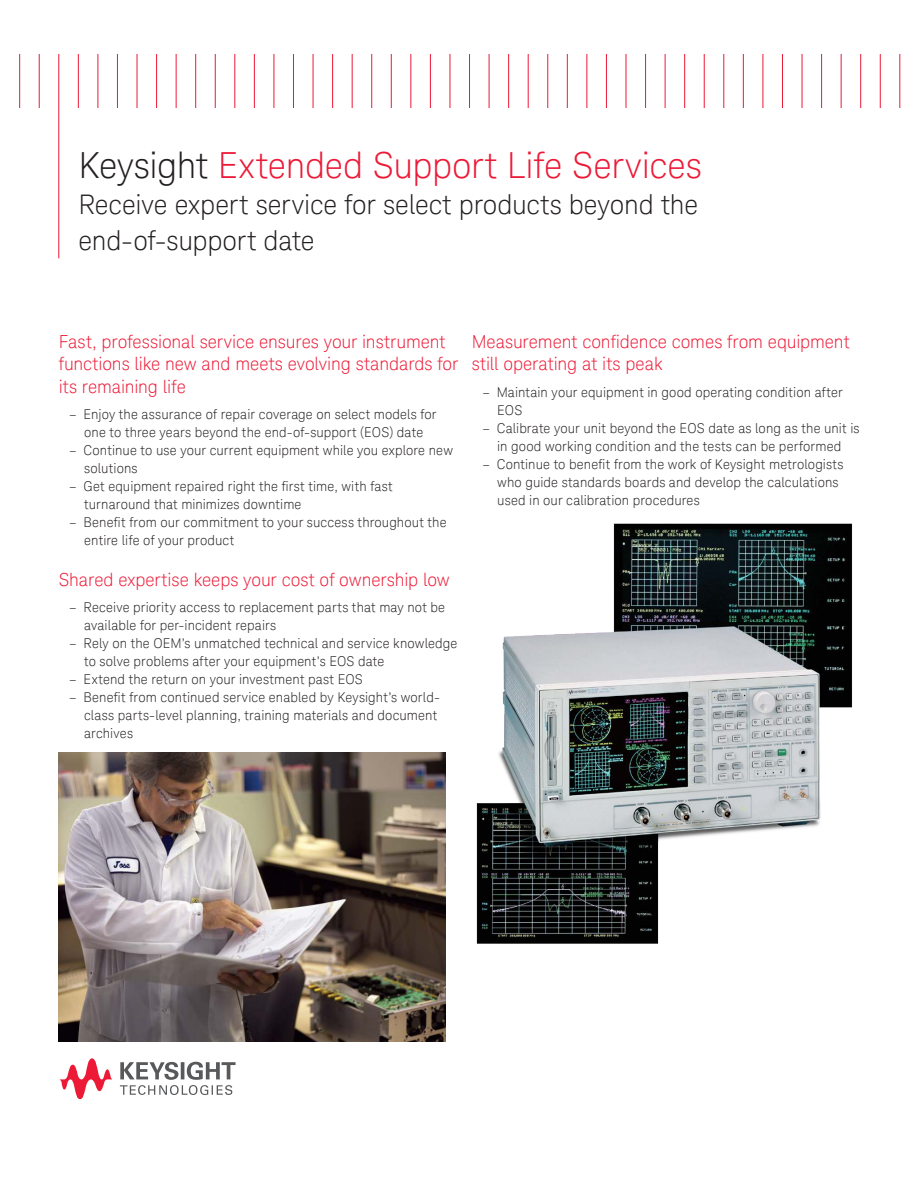
<style>
.page{position:relative;width:918px;height:1188px;background:#fff}
.page>*{position:absolute;margin:0;border:0;box-sizing:border-box;transform-origin:0 0}
.t1{font:300 36px "Keysight Sans";letter-spacing:-.01em;color:#ed1a37}
.t2{font:300 27px/36px "Keysight Sans";letter-spacing:-.01em;color:#231f20}
.t3{font:300 18px/22.5px "Keysight Sans";letter-spacing:-.005em;color:#ed1a37}
.t4{font:300 13.5px/18px "Keysight Sans";letter-spacing:.01em;color:#231f20}
.s1{color:#231f20}
</style>
<div class="page">
<svg style="left:120px;top:1062px;width:116px;height:33px"></svg>
<svg style="left:60px;top:1058px;width:53px;height:41px"></svg>
<img style="left:58px;top:753px;width:388px;height:288px">
<img style="left:476px;top:523px;width:377px;height:421px">
<hr style="left:19px;top:54px;width:1px;height:54px;background:#ed1a37">
<hr style="left:39px;top:54px;width:1px;height:54px;background:#ed1a37">
<hr style="left:58px;top:54px;width:1px;height:204px;background:#ed1a37">
<hr style="left:78px;top:54px;width:1px;height:54px;background:#ed1a37">
<hr style="left:98px;top:54px;width:1px;height:54px;background:#ed1a37">
<hr style="left:117px;top:54px;width:1px;height:54px;background:#ed1a37">
<hr style="left:137px;top:54px;width:1px;height:54px;background:#ed1a37">
<hr style="left:156px;top:54px;width:1px;height:54px;background:#ed1a37">
<hr style="left:176px;top:54px;width:1px;height:54px;background:#ed1a37">
<hr style="left:195px;top:54px;width:1px;height:54px;background:#ed1a37">
<hr style="left:215px;top:54px;width:1px;height:54px;background:#ed1a37">
<hr style="left:234px;top:54px;width:1px;height:54px;background:#ed1a37">
<hr style="left:254px;top:54px;width:1px;height:54px;background:#ed1a37">
<hr style="left:274px;top:54px;width:1px;height:54px;background:#ed1a37">
<hr style="left:293px;top:54px;width:1px;height:54px;background:#ed1a37">
<hr style="left:313px;top:54px;width:1px;height:54px;background:#ed1a37">
<hr style="left:332px;top:54px;width:1px;height:54px;background:#ed1a37">
<hr style="left:352px;top:54px;width:1px;height:54px;background:#ed1a37">
<hr style="left:371px;top:54px;width:1px;height:54px;background:#ed1a37">
<hr style="left:391px;top:54px;width:1px;height:54px;background:#ed1a37">
<hr style="left:410px;top:54px;width:1px;height:54px;background:#ed1a37">
<hr style="left:430px;top:54px;width:1px;height:54px;background:#ed1a37">
<hr style="left:450px;top:54px;width:1px;height:54px;background:#ed1a37">
<hr style="left:469px;top:54px;width:1px;height:54px;background:#ed1a37">
<hr style="left:489px;top:54px;width:1px;height:54px;background:#ed1a37">
<hr style="left:508px;top:54px;width:1px;height:54px;background:#ed1a37">
<hr style="left:528px;top:54px;width:1px;height:54px;background:#ed1a37">
<hr style="left:547px;top:54px;width:1px;height:54px;background:#ed1a37">
<hr style="left:567px;top:54px;width:1px;height:54px;background:#ed1a37">
<hr style="left:587px;top:54px;width:1px;height:54px;background:#ed1a37">
<hr style="left:606px;top:54px;width:1px;height:54px;background:#ed1a37">
<hr style="left:626px;top:54px;width:1px;height:54px;background:#ed1a37">
<hr style="left:645px;top:54px;width:1px;height:54px;background:#ed1a37">
<hr style="left:665px;top:54px;width:1px;height:54px;background:#ed1a37">
<hr style="left:684px;top:54px;width:1px;height:54px;background:#ed1a37">
<hr style="left:704px;top:54px;width:1px;height:54px;background:#ed1a37">
<hr style="left:723px;top:54px;width:1px;height:54px;background:#ed1a37">
<hr style="left:743px;top:54px;width:1px;height:54px;background:#ed1a37">
<hr style="left:763px;top:54px;width:1px;height:54px;background:#ed1a37">
<hr style="left:782px;top:54px;width:1px;height:54px;background:#ed1a37">
<hr style="left:802px;top:54px;width:1px;height:54px;background:#ed1a37">
<hr style="left:821px;top:54px;width:1px;height:54px;background:#ed1a37">
<hr style="left:841px;top:54px;width:1px;height:54px;background:#ed1a37">
<hr style="left:860px;top:54px;width:1px;height:54px;background:#ed1a37">
<hr style="left:880px;top:54px;width:1px;height:54px;background:#ed1a37">
<hr style="left:899px;top:54px;width:1px;height:54px;background:#ed1a37">
<h1 class="t1" style="left:78px;top:150px;width:625px"><span class="s1">Keysight</span> Extended Support Life Services</h1>
<h2 class="t2" style="left:78px;top:189px;width:621px">Receive expert service for select products beyond the end-of-support date</h2>
<h3 class="t3" style="left:59px;top:332px;width:401px">Fast, professional service ensures your instrument functions like new and meets evolving standards for its remaining life</h3>
<p class="t4" style="left:69px;top:407px;width:369px;text-align:center">– Enjoy the assurance of repair coverage on select models for one to three years beyond the end-of-support (EOS) date</p>
<p class="t4" style="left:84px;top:443px;width:370px;text-indent:-15px">– Continue to use your current equipment while you explore new solutions</p>
<p class="t4" style="left:84px;top:479px;width:310px;text-indent:-15px">– Get equipment repaired right the i rst time, with fast turnaround that minimizes downtime</p>
<p class="t4" style="left:84px;top:515px;width:364px;text-indent:-15px">– Beneit from our commitment to your success throughout the entire life of your product</p>
<h3 class="t3" style="left:59px;top:570px;width:393px">Shared expertise keeps your cost of ownership low</h3>
<p class="t4" style="left:84px;top:600px;width:362px;text-indent:-15px">– Receive priority access to replacement parts that may not be available for per-incident repairs</p>
<p class="t4" style="left:84px;top:636px;width:375px;text-indent:-15px">– Rely on the OEM’s unmatched technical and service knowledge to solve problems after your equipment’s EOS date</p>
<p class="t4" style="left:69px;top:672px;width:295px">– Extend the return on your investment past EOS</p>
<p class="t4" style="left:84px;top:690px;width:357px;text-indent:-15px">– Beneit from continued service enabled by Keysight’s world&shy;class parts-level planning, training materials and document archives</p>
<h3 class="t3" style="left:472px;top:330px;width:379px">Measurement conidence comes from equipment still operating at its peak</h3>
<p class="t4" style="left:497px;top:384px;width:347px;text-indent:-15px">– Maintain your equipment in good operating condition after<br>EOS</p>
<p class="t4" style="left:482px;top:420px;width:379px;text-align:center">– Calibrate your unit beyond the EOS date as long as the unit is in good working condition and the tests can be performed</p>
<p class="t4" style="left:497px;top:456px;width:348px;text-indent:-15px">– Continue to beneit from the work of Keysight metrologists who guide standards boards and develop the calculations used in our calibration procedures</p>
</div>
